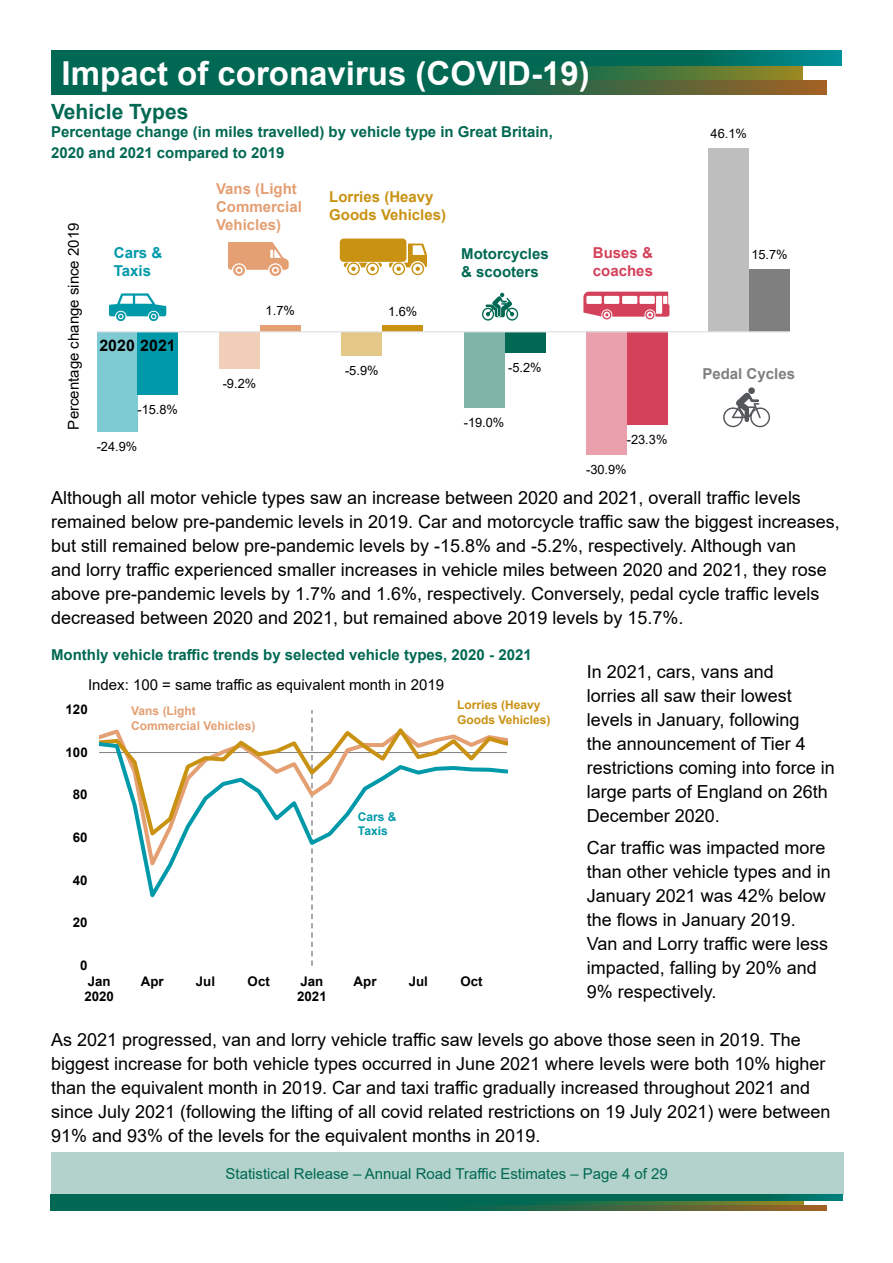
<style>
.page{position:relative;width:893px;height:1263px;background:#fff}
.page>*{position:absolute;margin:0;border:0;box-sizing:border-box;transform-origin:0 0}
.t1{font:700 33px "Arial";color:#fff}
.t2{font:700 21px "Arial";color:#006853}
.Front_page_main_text{font:18px/24px "Arial";color:#000}
.t3{font:700 15.9px "Arial";color:#000}
.t4{font:700 15px/21px "Arial";color:#006853}
.t5{font:15px "Arial";color:#000}
.t6{font:15px "Arial";color:#006853}
.t7{font:700 15px/18px "Arial";color:#e49f73}
.t8{font:700 15px/18px "Arial";color:#c99212}
.t9{font:700 15px/18px "Arial";color:#d4415a}
.t10{font:700 15px "Arial";color:#7f7f7f}
.t11{font:700 15px/18px "Arial";color:#0099a9}
.t12{font:700 13.35px/15.3px "Arial";color:#000}
.t13{font:12.75px "Arial";letter-spacing:-.005em;color:#000}
.t14{font:700 12px/14.4px "Arial";color:#e49f73}
.t15{font:700 12px/14.4px "Arial";color:#c99212}
.t16{font:700 12px/14.4px "Arial";color:#0099a9}
</style>
<div class="page">
<div style="left:51px;top:1152px;width:792px;height:43px;background:#b3d2cb"></div>
<svg style="left:50px;top:1200px;width:753px;height:6px;background:#176b4b"></svg>
<svg style="left:50px;top:1206px;width:777px;height:5px;background:#256647"></svg>
<svg style="left:50px;top:1195px;width:792px;height:5px;background:#006955"></svg>
<svg style="left:51px;top:66px;width:751px;height:14px;background:#1b6d4a"></svg>
<svg style="left:51px;top:51px;width:791px;height:15px;background:#006b59"></svg>
<svg style="left:51px;top:80px;width:775px;height:15px;background:#256647"></svg>
<div style="left:97px;top:332px;width:41px;height:99px;background:#7fcbd3"></div>
<div style="left:219px;top:332px;width:41px;height:36px;background:#f1ceb8"></div>
<div style="left:260px;top:325px;width:41px;height:7px;background:#e49f73"></div>
<div style="left:342px;top:332px;width:40px;height:23px;background:#e3c888"></div>
<div style="left:382px;top:325px;width:41px;height:7px;background:#c99212"></div>
<div style="left:464px;top:332px;width:41px;height:75px;background:#7fb3a8"></div>
<div style="left:505px;top:332px;width:40px;height:21px;background:#006853"></div>
<div style="left:586px;top:332px;width:41px;height:123px;background:#e99fac"></div>
<div style="left:627px;top:332px;width:41px;height:93px;background:#d4415a"></div>
<div style="left:708px;top:148px;width:41px;height:184px;background:#bebebe"></div>
<div style="left:749px;top:269px;width:41px;height:63px;background:#7f7f7f"></div>
<div style="left:138px;top:332px;width:40px;height:63px;background:#0099a9"></div>
<hr style="left:97px;top:331px;width:693px;height:1px;background:#dfe0e2">
<svg style="left:109px;top:293px;width:57px;height:28px"></svg>
<svg style="left:229px;top:242px;width:60px;height:34px"></svg>
<svg style="left:340px;top:239px;width:87px;height:36px"></svg>
<svg style="left:482px;top:293px;width:36px;height:27px"></svg>
<svg style="left:583px;top:292px;width:86px;height:27px"></svg>
<svg style="left:723px;top:387px;width:47px;height:40px"></svg>
<svg style="left:311px;top:710px;width:2px;height:256px"></svg>
<svg style="left:99px;top:723px;width:409px;height:16px"></svg>
<svg style="left:99px;top:739px;width:409px;height:167px"></svg>
<p class="t1" style="left:62px;top:50px;width:530px">Impact of coronavirus (COVID-19)</p>
<p class="t2" style="left:51px;top:96px;width:139px">Vehicle Types</p>
<p class="t4" style="left:51px;top:122px;width:503px">Percentage change (in miles travelled) by vehicle type in Great Britain,<br>2020 and 2021 compared to 2019</p>
<p class="t5" style="left:63px;top:429px;width:208px;rotate:-90deg">Percentage change since 2019</p>
<p class="t11" style="left:114px;top:243px;width:50px">Cars &amp;<br>Taxis</p>
<p class="t3" style="left:99px;top:334px;width:78px">2020 2021</p>
<p class="t13" style="left:138px;top:401px;width:42px">-15.8%</p>
<p class="t13" style="left:97px;top:437px;width:42px">-24.9%</p>
<p class="t7" style="left:216px;top:180px;width:87px">Vans (Light<br>Commercial<br>Vehicles)</p>
<p class="t8" style="left:329px;top:187px;width:118px">Lorries (Heavy<br>Goods Vehicles)</p>
<p class="t13" style="left:266px;top:302px;width:31px">1.7%</p>
<p class="t13" style="left:388px;top:302px;width:31px">1.6%</p>
<p class="t4" style="left:461px;top:244px;width:89px;line-height:18px">Motorcycles &amp; scooters</p>
<p class="t9" style="left:593px;top:243px;width:62px">Buses &amp; coaches</p>
<p class="t13" style="left:223px;top:374px;width:35px">-9.2%</p>
<p class="t13" style="left:345px;top:361px;width:35px">-5.9%</p>
<p class="t13" style="left:508px;top:359px;width:35px">-5.2%</p>
<p class="t13" style="left:464px;top:413px;width:42px">-19.0%</p>
<p class="t13" style="left:627px;top:431px;width:42px">-23.3%</p>
<p class="t13" style="left:586px;top:461px;width:42px">-30.9%</p>
<p class="t13" style="left:711px;top:125px;width:38px">46.1%</p>
<p class="t13" style="left:751px;top:246px;width:38px">15.7%</p>
<p class="t10" style="left:702px;top:363px;width:94px">Pedal Cycles</p>
<p class="Front_page_main_text" style="left:51px;top:486px;width:790px">Although all motor vehicle types saw an increase between 2020 and 2021, overall traffic levels remained below pre-pandemic levels in 2019. Car and motorcycle traffic saw the biggest increases, but still remained below pre-pandemic levels by -15.8% and -5.2%, respectively. Although van<br>and lorry traffic experienced smaller increases in vehicle miles between 2020 and 2021, they rose above pre-pandemic levels by 1.7% and 1.6%, respectively. Conversely, pedal cycle traffic levels decreased between 2020 and 2021, but remained above 2019 levels by 15.7%.</p>
<p class="t4" style="left:51px;top:644px;width:482px">Monthly vehicle traffic trends by selected vehicle types, 2020 - 2021</p>
<p class="t5" style="left:88px;top:675px;width:358px">Index: 100 = same traffic as equivalent month in 2019</p>
<p class="Front_page_main_text" style="left:587px;top:659px;width:250px">In 2021, cars, vans and<br>lorries all saw their lowest levels in January, following<br>the announcement of Tier 4 restrictions coming into force in large parts of England on 26th<br>December 2020.</p>
<p class="Front_page_main_text" style="left:587px;top:836px;width:246px">Car traffic was impacted more than other vehicle types and in<br>January 2021 was 42% below the flows in January 2019.<br>Van and Lorry traffic were less impacted, falling by 20% and<br>9% respectively.</p>
<p class="Front_page_main_text" style="left:51px;top:1027px;width:781px">As 2021 progressed, van and lorry vehicle traffic saw levels go above those seen in 2019. The biggest increase for both vehicle types occurred in June 2021 where levels were both 10% higher than the equivalent month in 2019. Car and taxi traffic gradually increased throughout 2021 and since July 2021 (following the lifting of all covid related restrictions on 19 July 2021) were between 91% and 93% of the levels for the equivalent months in 2019.</p>
<p class="t14" style="left:131px;top:704px;width:126px">Vans (Light<br>Commercial Vehicles)</p>
<p class="t15" style="left:457px;top:698px;width:95px">Lorries (Heavy<br>Goods Vehicles)</p>
<p class="t12" style="left:65px;top:702px;width:24px">120</p>
<p class="t12" style="left:65px;top:744px;width:24px">100</p>
<p class="t12" style="left:73px;top:787px;width:16px">80</p>
<p class="t16" style="left:358px;top:810px;width:40px">Cars &amp;<br>Taxis</p>
<p class="t12" style="left:73px;top:830px;width:16px">60</p>
<p class="t12" style="left:73px;top:872px;width:16px">40</p>
<p class="t12" style="left:73px;top:915px;width:16px">20</p>
<p class="t12" style="left:80px;top:958px;width:9px">0</p>
<p class="t12" style="left:84px;top:973px;width:31px">Jan<br>2020</p>
<p class="t12" style="left:141px;top:973px;width:24px">Apr</p>
<p class="t12" style="left:196px;top:973px;width:21px">Jul</p>
<p class="t12" style="left:248px;top:973px;width:24px">Oct</p>
<p class="t12" style="left:297px;top:973px;width:31px">Jan<br>2021</p>
<p class="t12" style="left:354px;top:973px;width:24px">Apr</p>
<p class="t12" style="left:409px;top:973px;width:21px">Jul</p>
<p class="t12" style="left:460px;top:973px;width:24px">Oct</p>
<p class="t6" style="left:226px;top:1163px;width:444px">Statistical Release – Annual Road Traffic Estimates – Page 4 of 29</p>
</div>
